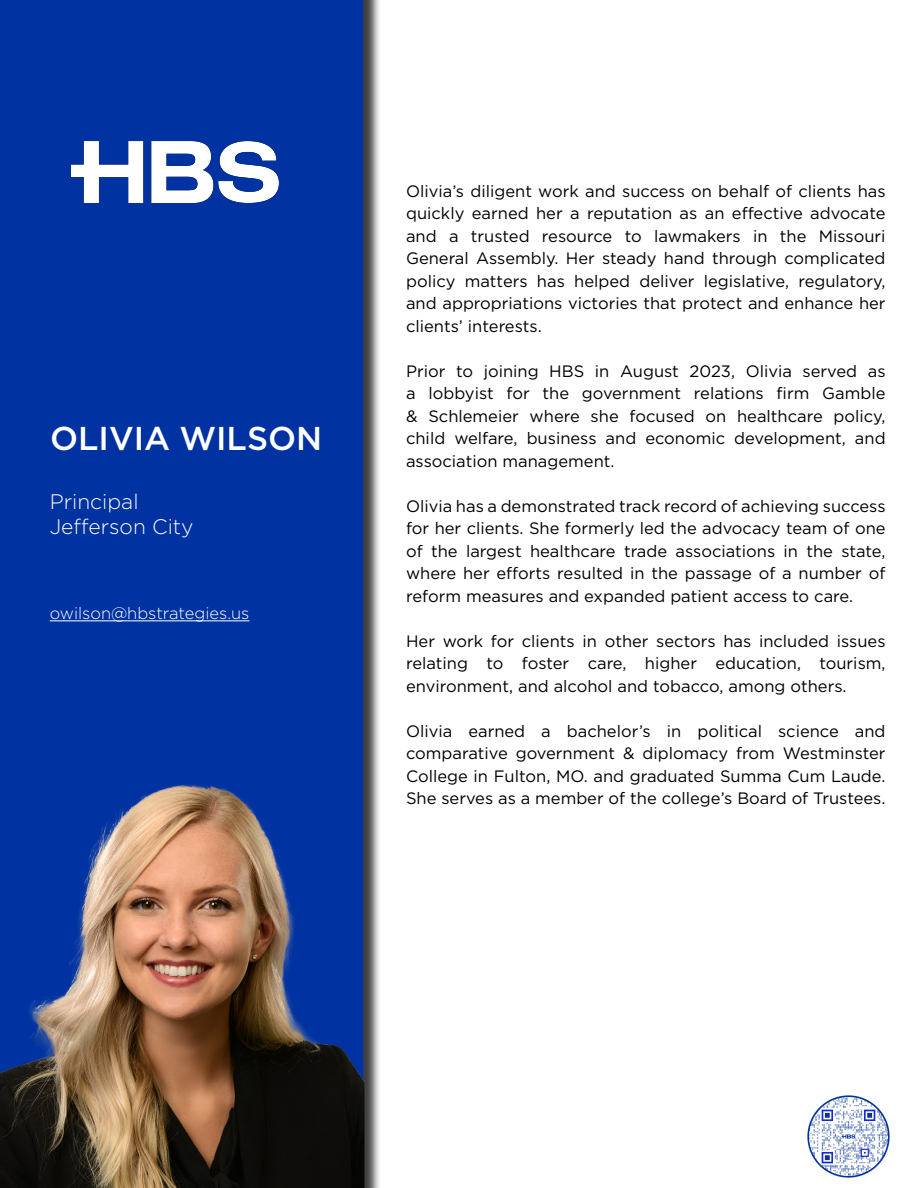
<style>
.page{position:relative;width:918px;height:1188px;background:#fff}
.page>*{position:absolute;margin:0;border:0;box-sizing:border-box;transform-origin:0 0}
.t1{font:500 33px "Gotham";color:#fff}
.t2{font:300 21px/25.2px "Gotham";color:#fff}
.t3{font:16.5px/22.5px "Gotham";color:#000;text-align:justify}
.t4{font:300 16.5px "Gotham";color:#fff}
</style>
<div class="page">
<div style="left:0;top:0;width:382px;height:1188px;background:#000;opacity:.75"></div>
<div style="left:0;top:0;width:363px;height:740px;background:#0033a1"></div>
<img style="left:71px;top:141px;width:208px;height:61px">
<img style="left:0;top:740px;width:364px;height:448px">
<hr style="left:50px;top:620px;width:199px;height:1px;background:#fff">
<img style="left:808px;top:1095px;width:82px;height:83px">
<h1 class="t1" style="left:50px;top:416px;width:274px">OLIVIA WILSON</h1>
<p class="t2" style="left:50px;top:489px;width:145px">Principal<br>Jefferson City</p>
<p class="t4" style="left:50px;top:603px;width:201px">owilson@hbstrategies.us</p>
<p class="t3" style="left:406px;top:179px;width:481px">Olivia’s diligent work and success on behalf of clients has quickly earned her a reputation as an effective advocate and a trusted resource to lawmakers in the Missouri General Assembly. Her steady hand through complicated policy matters has helped deliver legislative, regulatory, and appropriations victories that protect and enhance her clients’ interests.</p>
<p class="t3" style="left:406px;top:359px;width:481px">Prior to joining HBS in August 2023, Olivia served as a lobbyist for the government relations firm Gamble &amp; Schlemeier where she focused on healthcare policy, child welfare, business and economic development, and association management.</p>
<p class="t3" style="left:406px;top:494px;width:481px">Olivia has a demonstrated track record of achieving success for her clients. She formerly led the advocacy team of one of the largest healthcare trade associations in the state, where her efforts resulted in the passage of a number of reform measures and expanded patient access to care.</p>
<p class="t3" style="left:406px;top:629px;width:481px">Her work for clients in other sectors has included issues relating to foster care, higher education, tourism, environment, and alcohol and tobacco, among others.</p>
<p class="t3" style="left:406px;top:719px;width:481px">Olivia earned a bachelor’s in political science and comparative government &amp; diplomacy from Westminster College in Fulton, MO. and graduated Summa Cum Laude.<br>She serves as a member of the college’s Board of Trustees.</p>
</div>
